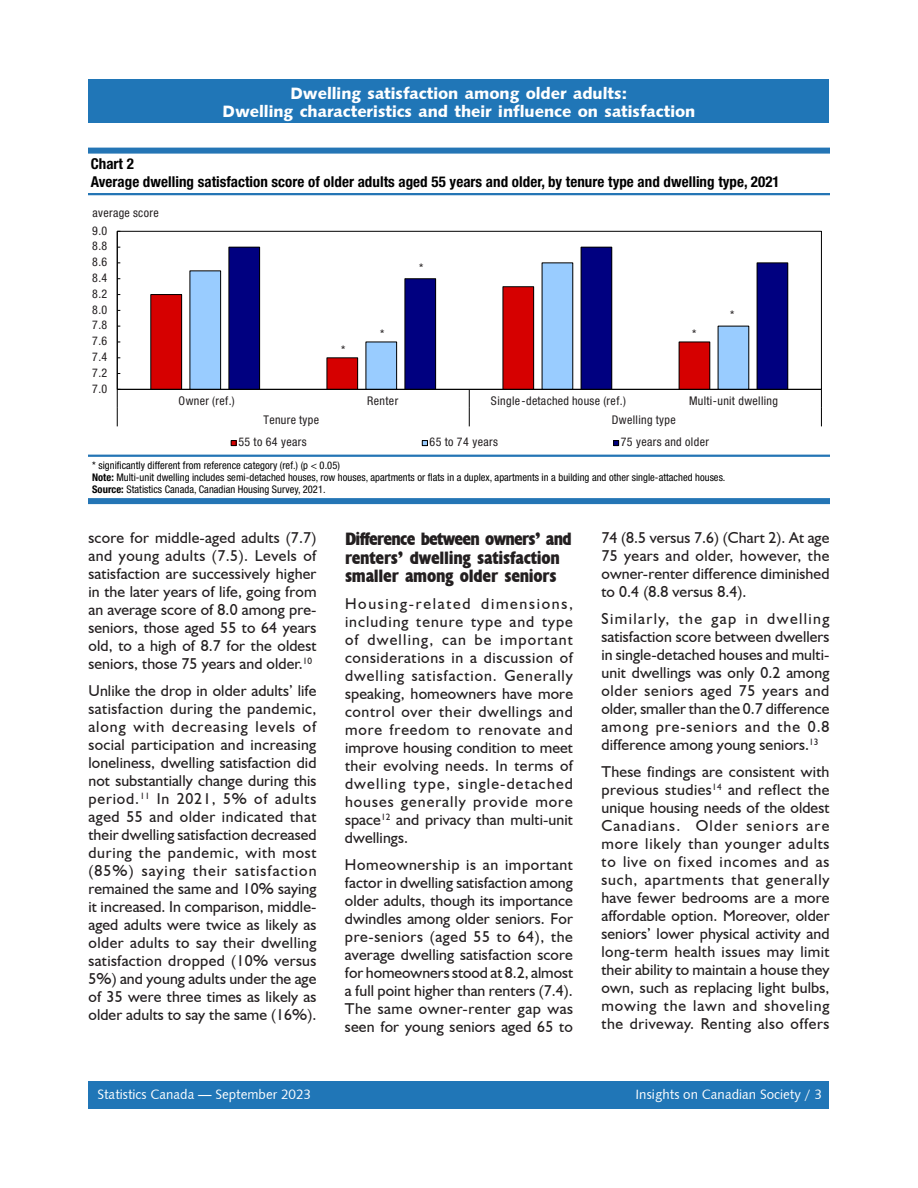
<style>
.page{position:relative;width:918px;height:1188px;background:#fff}
.page>*{position:absolute;margin:0;border:0;box-sizing:border-box;transform-origin:0 0}
.t1{font:700 condensed 18px/18.8px "Humanist 521 BT Xtra";letter-spacing:-.015em;color:#231f20}
.t2{font:16.5px/18px "Humanist 531 BT Black A";color:#fff;text-align:center}
.t3{font:15.75px/18px "Humanist 521 BT";letter-spacing:.005em;color:#231f20;text-align:justify}
.t4{font:700 condensed 15px/18px "Helvetica Neue LT Std";letter-spacing:.005em;color:#000}
.t5{font:13.5px "Humanist 531 BT Roman A";color:#fff}
.t6{font:condensed 12px "Helvetica Neue LT Std";letter-spacing:.035em;color:#231f20}
.t7{font:condensed 10.5px/12px "Helvetica Neue LT Std";letter-spacing:.005em;color:#000}
.s1{font-weight:700}
</style>
<div class="page">
<div style="left:88px;top:1081px;width:742px;height:27px;background:#2076b7"></div>
<div style="left:88px;top:80px;width:742px;height:43px;background:#2076b7"></div>
<div style="left:88px;top:148px;width:741px;height:6px;background:#2475b5"></div>
<hr style="left:88px;top:193px;width:741px;height:2px;background:#2475b5">
<div style="left:88px;top:498px;width:741px;height:6px;background:#2475b5"></div>
<hr style="left:88px;top:455px;width:741px;height:2px;background:#2475b5">
<div style="left:151px;top:295px;width:31px;height:94px;background:#d60000"></div>
<div style="left:327px;top:358px;width:31px;height:31px;background:#d60000"></div>
<div style="left:503px;top:287px;width:31px;height:102px;background:#d60000"></div>
<div style="left:679px;top:342px;width:31px;height:47px;background:#d60000"></div>
<div style="left:150px;top:294px;width:32px;height:96px;border:1px solid #000"></div>
<div style="left:503px;top:286px;width:31px;height:104px;border:1px solid #000"></div>
<div style="left:190px;top:271px;width:31px;height:118px;background:#9cf"></div>
<div style="left:366px;top:342px;width:31px;height:47px;background:#9cf"></div>
<div style="left:542px;top:263px;width:31px;height:126px;background:#9cf"></div>
<div style="left:718px;top:326px;width:31px;height:63px;background:#9cf"></div>
<div style="left:190px;top:270px;width:31px;height:120px;border:1px solid #000"></div>
<div style="left:366px;top:342px;width:31px;height:48px;border:1px solid #000"></div>
<div style="left:229px;top:247px;width:31px;height:142px;background:#000080"></div>
<div style="left:405px;top:279px;width:31px;height:110px;background:#000080"></div>
<div style="left:581px;top:247px;width:31px;height:142px;background:#000080"></div>
<div style="left:757px;top:263px;width:31px;height:126px;background:#000080"></div>
<div style="left:229px;top:247px;width:31px;height:143px;border:1px solid #000"></div>
<div style="left:405px;top:278px;width:31px;height:112px;border:1px solid #000"></div>
<div style="left:581px;top:247px;width:31px;height:143px;border:1px solid #000"></div>
<div style="left:757px;top:262px;width:31px;height:128px;border:1px solid #000"></div>
<hr style="left:117px;top:231px;width:1px;height:158px;background:#000">
<hr style="left:117px;top:389px;width:704px;height:1px;background:#000">
<svg style="left:117px;top:390px;width:1px;height:36px"></svg>
<svg style="left:469px;top:390px;width:1px;height:36px"></svg>
<svg style="left:821px;top:389px;width:1px;height:37px"></svg>
<svg style="left:231px;top:440px;width:6px;height:6px"></svg>
<svg style="left:422px;top:440px;width:6px;height:6px"></svg>
<svg style="left:613px;top:440px;width:6px;height:6px"></svg>
<p class="t2" style="left:221px;top:83px;width:477px">Education and earnings of Can dia -b rn Bl ck populations</p>
<p class="t2" style="left:223px;top:84px;width:474px">Dwelling satisfaction among older adults:<br>Dwelling characteristics and their influence on satisfaction</p>
<p class="t4" style="left:91px;top:154px;width:691px">Chart 2<br>Average dwelling satisfaction score of older adults aged 55 years and older, by tenure type and dwelling type, 2021</p>
<p class="t6" style="left:92px;top:205px;width:68px">average score</p>
<p class="t6" style="left:92px;top:223px;width:17px">9.0</p>
<p class="t6" style="left:92px;top:239px;width:17px">8.8</p>
<p class="t6" style="left:92px;top:255px;width:17px">8.6</p>
<p class="t6" style="left:92px;top:271px;width:17px">8.4</p>
<p class="t6" style="left:92px;top:287px;width:17px">8.2</p>
<p class="t6" style="left:92px;top:302px;width:17px">8.0</p>
<p class="t6" style="left:92px;top:318px;width:17px">7.8</p>
<p class="t6" style="left:92px;top:334px;width:17px">7.6</p>
<p class="t6" style="left:92px;top:350px;width:17px">7.4</p>
<p class="t6" style="left:92px;top:366px;width:17px">7.2</p>
<p class="t6" style="left:92px;top:381px;width:17px">7.0</p>
<p class="t6" style="left:341px;top:343px;width:6px">*</p>
<p class="t6" style="left:419px;top:261px;width:6px">*</p>
<p class="t6" style="left:380px;top:327px;width:6px">*</p>
<p class="t6" style="left:692px;top:326px;width:6px">*</p>
<p class="t6" style="left:730px;top:308px;width:6px">*</p>
<p class="t6" style="left:179px;top:394px;width:58px">Owner (ref.)</p>
<p class="t6" style="left:367px;top:394px;width:33px">Renter</p>
<p class="t6" style="left:491px;top:394px;width:137px">Single-detached house (ref.)</p>
<p class="t6" style="left:689px;top:394px;width:90px">Multi-unit dwelling</p>
<p class="t6" style="left:263px;top:412px;width:57px">Tenure type</p>
<p class="t6" style="left:612px;top:412px;width:65px">Dwelling type</p>
<p class="t6" style="left:238px;top:435px;width:70px">55 to 64 years</p>
<p class="t6" style="left:430px;top:435px;width:70px">65 to 74 years</p>
<p class="t6" style="left:621px;top:435px;width:90px">75 years and older</p>
<p class="t7" style="left:92px;top:459px;width:635px">* significantly different from reference category (ref.) (p &lt; 0.05)<br><span class="s1">Note:</span> Multi-unit dwelling includes semi-detached houses, row houses, apartments or flats in a duplex, apartments in a building and other single-attached houses.<br><span class="s1">Source:</span> Statistics Canada, Canadian Housing Survey, 2021.</p>
<p class="t3" style="left:88px;top:529px;width:230px">score for middle-aged adults (7.7) and young adults (7.5). Levels of satisfaction are successively higher in the later years of life, going from an average score of 8.0 among pre&shy;seniors, those aged 55 to 64 years old, to a high of 8.7 for the oldest seniors, those 75 years and older.<sup>10</sup></p>
<p class="t3" style="left:88px;top:682px;width:230px">Unlike the drop in older adults’ life satisfaction during the pandemic, along with decreasing levels of social participation and increasing loneliness, dwelling satisfaction did not substantially change during this period.<sup>11</sup> In 2021, 5% of adults aged 55 and older indicated that their dwelling satisfaction decreased during the pandemic, with most (85%) saying their satisfaction remained the same and 10% saying it increased. In comparison, middle&shy;aged adults were twice as likely as older adults to say their dwelling satisfaction dropped (10% versus 5%) and young adults under the age of 35 were three times as likely as older adults to say the same (16%).</p>
<p class="t1" style="left:345px;top:529px;width:228px">Difference between owners’ and renters’ dwelling satisfaction smaller among older seniors</p>
<p class="t3" style="left:345px;top:595px;width:230px">Housing-related dimensions, including tenure type and type of dwelling, can be important considerations in a discussion of dwelling satisfaction. Generally speaking, homeowners have more control over their dwellings and more freedom to renovate and improve housing condition to meet their evolving needs. In terms of dwelling type, single-detached houses generally provide more space<sup>12</sup> and privacy than multi-unit dwellings.</p>
<p class="t3" style="left:345px;top:856px;width:230px">Homeownership is an important factor in dwelling satisfaction among older adults, though its importance dwindles among older seniors. For pre-seniors (aged 55 to 64), the average dwelling satisfaction score for homeowners stood at 8.2, almost a full point higher than renters (7.4).<br>The same owner-renter gap was seen for young seniors aged 65 to</p>
<p class="t3" style="left:602px;top:529px;width:229px">74 (8.5 versus 7.6) (Chart 2). At age 75 years and older, however, the owner-renter difference diminished to 0.4 (8.8 versus 8.4).</p>
<p class="t3" style="left:602px;top:610px;width:230px">Similarly, the gap in dwelling satisfaction score between dwellers in single-detached houses and multi&shy;unit dwellings was only 0.2 among older seniors aged 75 years and older, smaller than the 0.7 difference among pre-seniors and the 0.8 difference among young seniors.<sup>13</sup></p>
<p class="t3" style="left:601px;top:763px;width:230px">These findings are consistent with previous studies<sup>14</sup> and reflect the unique housing needs of the oldest Canadians. Older seniors are more likely than younger adults to live on fixed incomes and as such, apartments that generally have fewer bedrooms are a more affordable option. Moreover, older seniors’ lower physical activity and long-term health issues may limit their ability to maintain a house they own, such as replacing light bulbs, mowing the lawn and shoveling the driveway. Renting also offers</p>
<p class="t5" style="left:98px;top:1086px;width:215px">Statistics Canada — September 2023</p>
<p class="t5" style="left:636px;top:1086px;width:188px">Insights on Canadian Society / 3</p>
</div>
